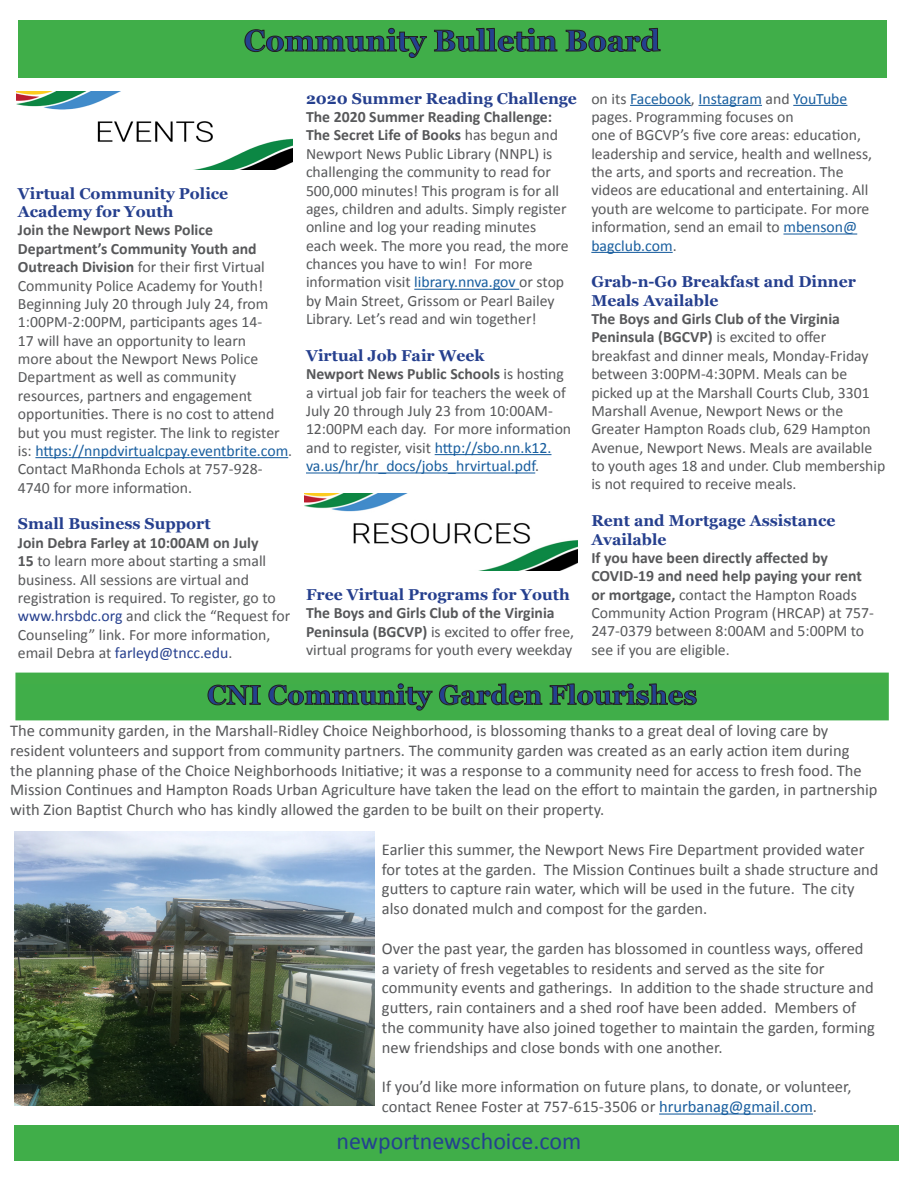
<style>
.page{position:relative;width:918px;height:1188px;background:#fff}
.page>*{position:absolute;margin:0;border:0;box-sizing:border-box;transform-origin:0 0}
.Blue_22{font:700 30px "Georgia";color:#24418f}
.Blue_22-2{font:700 27px "Georgia";color:#24418f}
.t1{font:24px "Calibri";color:#24418f}
.Gray_11{font:16.5px/19.8px "Calibri";color:#57585a}
.Gray_11-2{font:15.75px/18.3px "Calibri";color:#57585a}
.Gray_11-3{font:700 15.75px/18.3px "Georgia";color:#253f8e}
.s1{font-weight:700}
.s2{color:#175d9e}
.s3{color:#253f8e}
</style>
<div class="page">
<div style="left:18px;top:20px;width:868px;height:58px;background:#40ae49"></div>
<svg style="left:245px;top:28px;width:182px;height:30px"></svg>
<svg style="left:434px;top:28px;width:123px;height:24px"></svg>
<svg style="left:566px;top:28px;width:95px;height:24px"></svg>
<div style="left:15px;top:1125px;width:884px;height:36px;background:#40ae49"></div>
<hr style="left:414px;top:289px;width:105px;height:1px;background:#175d9e">
<hr style="left:435px;top:454px;width:117px;height:1px;background:#175d9e">
<hr style="left:306px;top:472px;width:229px;height:2px;background:#175d9e">
<hr style="left:630px;top:105px;width:61px;height:1px;background:#175d9e">
<hr style="left:698px;top:105px;width:64px;height:1px;background:#175d9e">
<hr style="left:793px;top:105px;width:54px;height:1px;background:#175d9e">
<hr style="left:783px;top:234px;width:74px;height:1px;background:#175d9e">
<hr style="left:591px;top:252px;width:82px;height:1px;background:#175d9e">
<div style="left:15px;top:673px;width:874px;height:47px;background:#42ae48"></div>
<hr style="left:659px;top:1114px;width:154px;height:1px;background:#175d9e">
<svg style="left:208px;top:685px;width:53px;height:20px"></svg>
<svg style="left:269px;top:684px;width:164px;height:27px"></svg>
<svg style="left:439px;top:684px;width:103px;height:21px"></svg>
<svg style="left:550px;top:684px;width:147px;height:21px"></svg>
<hr style="left:35px;top:457px;width:253px;height:1px;background:#175d9e">
<img style="left:305px;top:493px;width:273px;height:78px">
<img style="left:15px;top:832px;width:359px;height:273px">
<img style="left:16px;top:92px;width:276px;height:77px">
<p class="Blue_22" style="left:244px;top:21px;width:418px">Community Bulletin Board</p>
<p class="Gray_11-3" style="left:306px;top:89px;width:272px">2020 Summer Reading Challenge</p>
<p class="Gray_11-2" style="left:306px;top:108px;width:264px"><span class="s1">The 2020 Summer Reading Challenge:<br>The Secret Life of Books</span> has begun and Newport News Public Library (NNPL) is challenging the community to read for 500,000 minutes! This program is for all ages, children and adults. Simply register online and log your reading minutes each week. The more you read, the more chances you have to win! For more information visit <span class="s2">library.nnva.gov</span> or stop by Main Street, Grissom or Pearl Bailey Library. Let’s read and win together!</p>
<p class="Gray_11-3" style="left:306px;top:346px;width:180px">Virtual Job Fair Week</p>
<p class="Gray_11-2" style="left:306px;top:365px;width:267px"><span class="s1">Newport News Public Schools</span> is hosting a virtual job fair for teachers the week of July 20 through July 23 from 10:00AM-12:00PM each day. For more information and to register, visit <span class="s2">http://sbo.nn.k12. va.us/hr/hr_docs/jobs_hrvirtual.pdf</span>.</p>
<p class="Gray_11-2" style="left:591px;top:89px;width:258px">on its <span class="s2">Facebook</span>, <span class="s2">Instagram</span> and <span class="s2">YouTube </span>pages. Programming focuses on</p>
<p class="Gray_11-2" style="left:591px;top:126px;width:282px">one of BGCVP’s five core areas: education, leadership and service, health and wellness, the arts, and sports and recreation. The videos are educational and entertaining. All youth are welcome to participate. For more information, send an email to <span class="s2">mbenson@ bagclub.com</span>.</p>
<p class="Gray_11-3" style="left:591px;top:273px;width:266px">Grab-n-Go Breakfast and Dinner<br>Meals Available</p>
<p class="Gray_11-2" style="left:591px;top:310px;width:296px"><span class="s1">The Boys and Girls Club of the Virginia Peninsula (BGCVP)</span> is excited to offer breakfast and dinner meals, Monday-Friday between 3:00PM-4:30PM. Meals can be picked up at the Marshall Courts Club, 3301<br>Marshall Avenue, Newport News or the Greater Hampton Roads club, 629 Hampton Avenue, Newport News. Meals are available to youth ages 18 and under. Club membership is not required to receive meals.</p>
<p class="Gray_11-3" style="left:591px;top:512px;width:246px">Rent and Mortgage Assistance<br>Available</p>
<p class="Gray_11-2" style="left:591px;top:549px;width:284px"><span class="s1">If you have been directly affected by COVID-19 and need help paying your rent or mortgage,</span> contact the Hampton Roads Community Action Program (HRCAP) at 757- 247-0379 between 8:00AM and 5:00PM to see if you are eligible.</p>
<p class="Gray_11-3" style="left:18px;top:184px;width:212px">Virtual Community Police<br>Academy for Youth</p>
<p class="Gray_11-2" style="left:18px;top:221px;width:276px"><span class="s1">Join the Newport News Police Department’s Community Youth and Outreach Division</span> for their first Virtual Community Police Academy for Youth!<br>Beginning July 20 through July 24, from 1:00PM-2:00PM, participants ages 14-<br>17 will have an opportunity to learn<br>more about the Newport News Police Department as well as community resources, partners and engagement opportunities. There is no cost to attend but you must register. The link to register is: <span class="s2">https://nnpdvirtualcpay.eventbrite.com</span>.<br>Contact MaRhonda Echols at 757-928- 4740 for more information.</p>
<p class="Gray_11-3" style="left:18px;top:515px;width:194px">Small Business Support</p>
<p class="Gray_11-2" style="left:18px;top:533px;width:274px"><span class="s1">Join Debra Farley at 10:00AM on July<br>15</span> to learn more about starting a small business. All sessions are virtual and registration is required. To register, go to <span class="s3">www.hrsbdc.org</span> and click the “Request for Counseling” link. For more information, email Debra at <span class="s3">farleyd@tncc.edu</span>.</p>
<p class="Gray_11-3" style="left:306px;top:585px;width:265px">Free Virtual Programs for Youth</p>
<p class="Gray_11-2" style="left:306px;top:604px;width:270px"><span class="s1">The Boys and Girls Club of the Virginia<br>Peninsula (BGCVP)</span> is excited to offer free, virtual programs for youth every weekday</p>
<p class="Blue_22-2" style="left:207px;top:678px;width:492px">CNI Community Garden Flourishes</p>
<p class="Gray_11" style="left:10px;top:721px;width:869px">The community garden, in the Marshall-Ridley Choice Neighborhood, is blossoming thanks to a great deal of loving care by resident volunteers and support from community partners. The community garden was created as an early action item during<br>the planning phase of the Choice Neighborhoods Initiative; it was a response to a community need for access to fresh food. The Mission Continues and Hampton Roads Urban Agriculture have taken the lead on the effort to maintain the garden, in partnership with Zion Baptist Church who has kindly allowed the garden to be built on their property.</p>
<p class="Gray_11" style="left:382px;top:839px;width:498px">Earlier this summer, the Newport News Fire Department provided water for totes at the garden. The Mission Continues built a shade structure and gutters to capture rain water, which will be used in the future. The city also donated mulch and compost for the garden.</p>
<p class="Gray_11" style="left:382px;top:938px;width:494px">Over the past year, the garden has blossomed in countless ways, offered a variety of fresh vegetables to residents and served as the site for community events and gatherings. In addition to the shade structure and gutters, rain containers and a shed roof have been added. Members of the community have also joined together to maintain the garden, forming new friendships and close bonds with one another.</p>
<p class="Gray_11" style="left:382px;top:1077px;width:471px">If you’d like more information on future plans, to donate, or volunteer, contact Renee Foster at 757-615-3506 or <span class="s2">hrurbanag@gmail.com</span>.</p>
<p class="t1" style="left:337px;top:1126px;width:246px">newportnewschoice.com</p>
</div>
